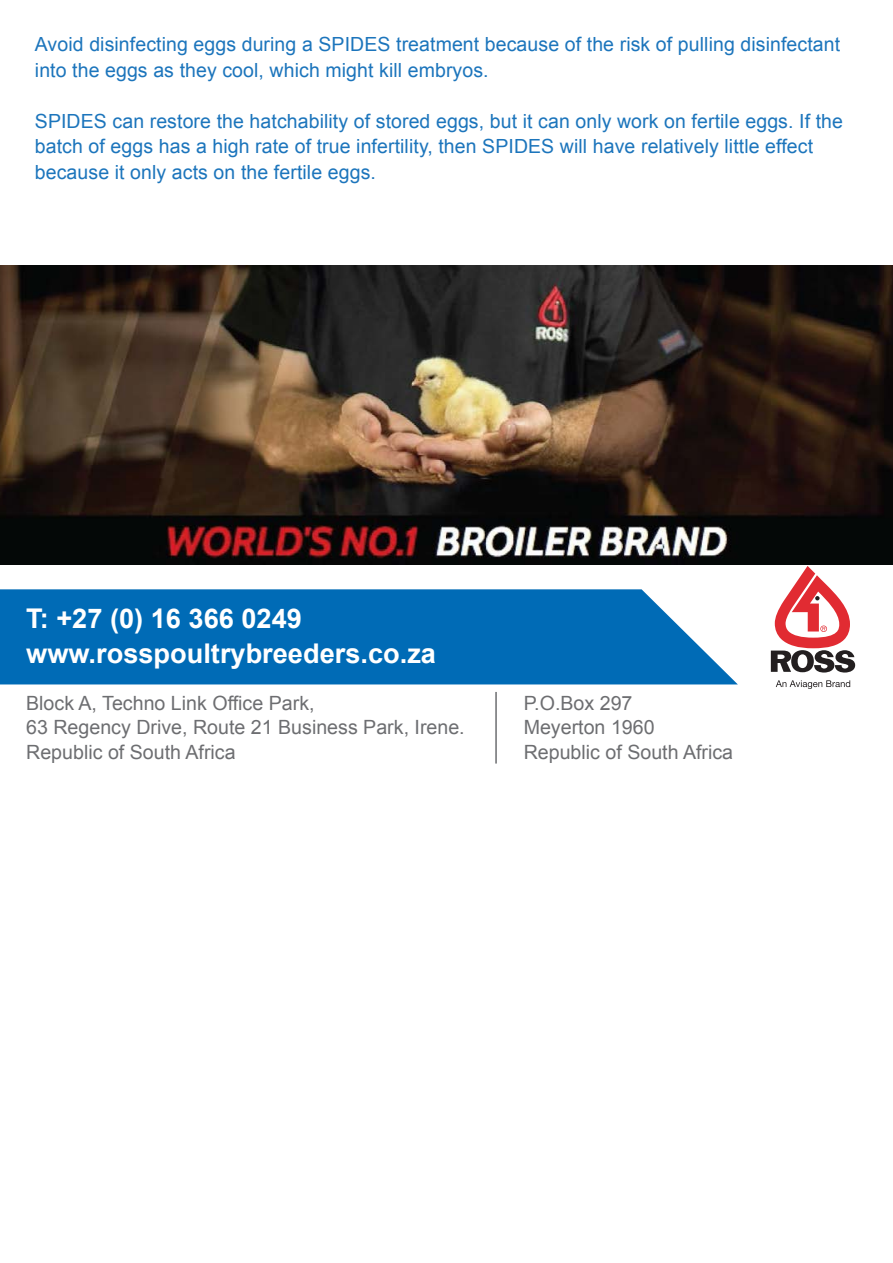
<style>
.page{position:relative;width:893px;height:1263px;background:#fff}
.page>*{position:absolute;margin:0;border:0;box-sizing:border-box;transform-origin:0 0}
.t1{font:700 27.15px/34.8px "Arial";color:#fff}
.t2{font:19.65px/24.2px "Arial";color:#6d6e71}
.t3{font:19.5px/25.5px "Arial";letter-spacing:.005em;color:#1c75bc}
</style>
<div class="page">
<img style="left:0;top:265px;width:893px;height:299px">
<svg style="left:771px;top:566px;width:84px;height:106px"></svg>
<svg style="left:776px;top:680px;width:74px;height:9px"></svg>
<svg style="left:0;top:589px;width:738px;height:95px;background:#1175bb"></svg>
<hr style="left:495px;top:692px;width:2px;height:71px;background:#6d6e71">
<p class="t3" style="left:35px;top:32px;width:807px">Avoid disinfecting eggs during a SPIDES treatment because of the risk of pulling disinfectant into the eggs as they cool, which might kill embryos.</p>
<p class="t3" style="left:35px;top:109px;width:810px">SPIDES can restore the hatchability of stored eggs, but it can only work on fertile eggs. If the batch of eggs has a high rate of true infertility, then SPIDES will have relatively little effect because it only acts on the fertile eggs.</p>
<h1 class="t1" style="left:26px;top:602px;width:411px">T: +27 (0) 16 366 0249 www.rosspoultrybreeders.co.za</h1>
<p class="t2" style="left:26px;top:691px;width:440px">Block A, Techno Link Office Park,<br>63 Regency Drive, Route 21 Business Park, Irene.<br>Republic of South Africa</p>
<p class="t2" style="left:524px;top:691px;width:211px">P.O.Box 297<br>Meyerton 1960<br>Republic of South Africa</p>
</div>
